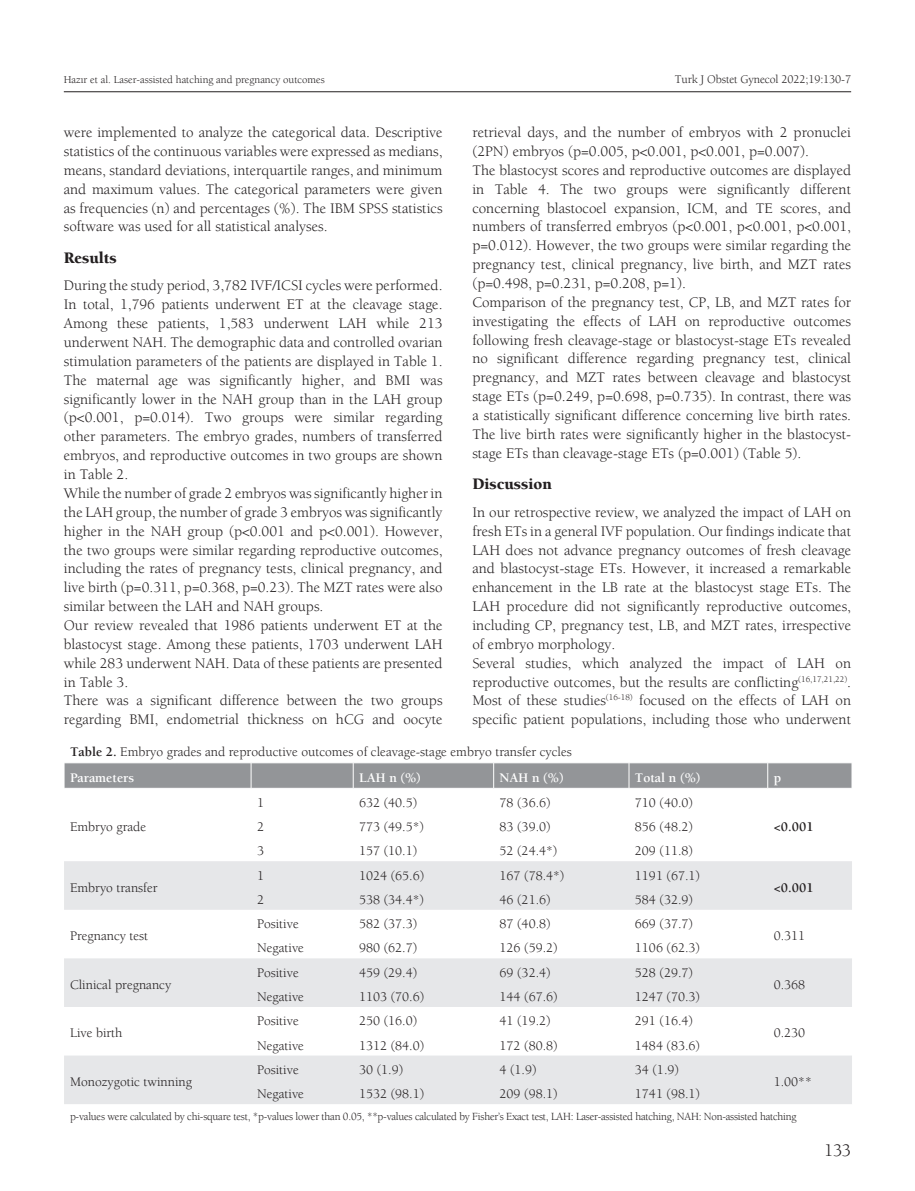
<style>
.page{position:relative;width:915px;height:1191px;background:#fff}
.page>*{position:absolute;margin:0;border:0;box-sizing:border-box;transform-origin:0 0}
.t1{font:18px "Berkeley";color:#231f20}
.ARA-BASLIK{font:900 16.5px "Berkeley";color:#231f20}
.YAZI{font:15px/18.9px "Berkeley";color:#231f20;text-align:justify}
.TABLO-YAZI{font:13.5px "Berkeley";color:#231f20}
.TABLO-BASLIK{font:13.5px "Berkeley";color:#231f20}
.TABLO-ARA{font:700 13.5px "Berkeley";color:#fff}
.TABLO-YAZI-2{font:700 13.5px "Berkeley";color:#231f20}
.t2{font:12px "Berkeley";letter-spacing:-.01em;color:#231f20}
.TABLO-ALTI{font:11.25px "Berkeley";letter-spacing:-.02em;color:#231f20}
.t3{font:10.8px "Berkeley";color:#231f20}
.s1{font-weight:700}
</style>
<div class="page">
<hr style="left:64px;top:91px;width:786px;height:1px;background:#231f20">
<svg style="left:64px;top:861px;width:787px;height:243px;fill:#e6e7e9"></svg>
<svg style="left:64px;top:763px;width:788px;height:25px;background:#95979a"></svg>
<p class="t3" style="left:64px;top:73px;width:262px">Hazır et al. Laser-assisted hatching and pregnancy outcomes</p>
<p class="t2" style="left:674px;top:72px;width:178px">Turk J Obstet Gynecol 2022;19:130-7</p>
<p class="YAZI" style="left:472px;top:123px;width:380px">retrieval days, and the number of embryos with 2 pronuclei (2PN) embryos (p=0.005, p&lt;0.001, p&lt;0.001, p=0.007).</p>
<p class="YAZI" style="left:472px;top:160px;width:380px">The blastocyst scores and reproductive outcomes are displayed in Table 4. The two groups were significantly different concerning blastocoel expansion, ICM, and TE scores, and numbers of transferred embryos (p&lt;0.001, p&lt;0.001, p&lt;0.001, p=0.012). However, the two groups were similar regarding the pregnancy test, clinical pregnancy, live birth, and MZT rates (p=0.498, p=0.231, p=0.208, p=1).</p>
<p class="YAZI" style="left:472px;top:292px;width:380px">Comparison of the pregnancy test, CP, LB, and MZT rates for investigating the effects of LAH on reproductive outcomes following fresh cleavage-stage or blastocyst-stage ETs revealed no significant difference regarding pregnancy test, clinical pregnancy, and MZT rates between cleavage and blastocyst stage ETs (p=0.249, p=0.698, p=0.735). In contrast, there was a statistically significant difference concerning live birth rates.<br>The live birth rates were significantly higher in the blastocyst&shy;stage ETs than cleavage-stage ETs (p=0.001) (Table 5).</p>
<p class="ARA-BASLIK" style="left:472px;top:474px;width:81px">Discussion</p>
<p class="YAZI" style="left:472px;top:502px;width:380px">In our retrospective review, we analyzed the impact of LAH on fresh ETs in a general IVF population. Our findings indicate that LAH does not advance pregnancy outcomes of fresh cleavage and blastocyst-stage ETs. However, it increased a remarkable enhancement in the LB rate at the blastocyst stage ETs. The LAH procedure did not significantly reproductive outcomes, including CP, pregnancy test, LB, and MZT rates, irrespective of embryo morphology.</p>
<p class="YAZI" style="left:472px;top:653px;width:380px">Several studies, which analyzed the impact of LAH on reproductive outcomes, but the results are conflicting<sup>(16,17,21,22)</sup>.<br>Most of these studies<sup>(16-18)</sup> focused on the effects of LAH on specific patient populations, including those who underwent</p>
<p class="TABLO-BASLIK" style="left:70px;top:744px;width:503px"><span class="s1">Table 2.</span> Embryo grades and reproductive outcomes of cleavage-stage embryo transfer cycles</p>
<p class="TABLO-ARA" style="left:70px;top:769px;width:66px">Parameters</p>
<p class="TABLO-ARA" style="left:359px;top:769px;width:63px">LAH n (%)</p>
<p class="TABLO-ARA" style="left:499px;top:769px;width:65px">NAH n (%)</p>
<p class="TABLO-ARA" style="left:634px;top:769px;width:67px">Total n (%)</p>
<p class="TABLO-ARA" style="left:773px;top:769px;width:9px">p</p>
<p class="TABLO-YAZI" style="left:70px;top:818px;width:78px">Embryo grade</p>
<p class="YAZI" style="left:64px;top:123px;width:380px">were implemented to analyze the categorical data. Descriptive statistics of the continuous variables were expressed as medians, means, standard deviations, interquartile ranges, and minimum and maximum values. The categorical parameters were given as frequencies (n) and percentages (%). The IBM SPSS statistics software was used for all statistical analyses.</p>
<p class="ARA-BASLIK" style="left:64px;top:248px;width:54px">Results</p>
<p class="YAZI" style="left:64px;top:276px;width:380px">During the study period, 3,782 IVF/ICSI cycles were performed.<br>In total, 1,796 patients underwent ET at the cleavage stage.<br>Among these patients, 1,583 underwent LAH while 213 underwent NAH. The demographic data and controlled ovarian stimulation parameters of the patients are displayed in Table 1.</p>
<p class="YAZI" style="left:64px;top:370px;width:380px">The maternal age was significantly higher, and BMI was significantly lower in the NAH group than in the LAH group (p&lt;0.001, p=0.014). Two groups were similar regarding other parameters. The embryo grades, numbers of transferred embryos, and reproductive outcomes in two groups are shown in Table 2.</p>
<p class="YAZI" style="left:64px;top:483px;width:380px">While the number of grade 2 embryos was significantly higher in the LAH group, the number of grade 3 embryos was significantly higher in the NAH group (p&lt;0.001 and p&lt;0.001). However, the two groups were similar regarding reproductive outcomes, including the rates of pregnancy tests, clinical pregnancy, and live birth (p=0.311, p=0.368, p=0.23). The MZT rates were also similar between the LAH and NAH groups.</p>
<p class="YAZI" style="left:64px;top:615px;width:380px">Our review revealed that 1986 patients underwent ET at the blastocyst stage. Among these patients, 1703 underwent LAH while 283 underwent NAH. Data of these patients are presented in Table 3.</p>
<p class="YAZI" style="left:64px;top:691px;width:380px">There was a significant difference between the two groups regarding BMI, endometrial thickness on hCG and oocyte</p>
<p class="TABLO-YAZI" style="left:257px;top:794px;width:9px">1</p>
<p class="TABLO-YAZI" style="left:359px;top:794px;width:60px">632 (40.5)</p>
<p class="TABLO-YAZI" style="left:499px;top:794px;width:53px">78 (36.6)</p>
<p class="TABLO-YAZI" style="left:634px;top:794px;width:60px">710 (40.0)</p>
<p class="TABLO-YAZI" style="left:257px;top:818px;width:9px">2</p>
<p class="TABLO-YAZI" style="left:359px;top:818px;width:66px">773 (49.5*)</p>
<p class="TABLO-YAZI" style="left:499px;top:818px;width:53px">83 (39.0)</p>
<p class="TABLO-YAZI" style="left:634px;top:818px;width:60px">856 (48.2)</p>
<p class="TABLO-YAZI-2" style="left:773px;top:818px;width:41px">&lt;0.001</p>
<p class="TABLO-YAZI" style="left:257px;top:843px;width:9px">3</p>
<p class="TABLO-YAZI" style="left:359px;top:843px;width:60px">157 (10.1)</p>
<p class="TABLO-YAZI" style="left:499px;top:843px;width:59px">52 (24.4*)</p>
<p class="TABLO-YAZI" style="left:634px;top:843px;width:60px">209 (11.8)</p>
<p class="TABLO-YAZI" style="left:70px;top:879px;width:89px">Embryo transfer</p>
<p class="TABLO-YAZI" style="left:257px;top:867px;width:9px">1</p>
<p class="TABLO-YAZI" style="left:359px;top:867px;width:67px">1024 (65.6)</p>
<p class="TABLO-YAZI" style="left:499px;top:867px;width:66px">167 (78.4*)</p>
<p class="TABLO-YAZI" style="left:634px;top:867px;width:67px">1191 (67.1)</p>
<p class="TABLO-YAZI" style="left:257px;top:891px;width:9px">2</p>
<p class="TABLO-YAZI" style="left:359px;top:891px;width:66px">538 (34.4*)</p>
<p class="TABLO-YAZI" style="left:499px;top:891px;width:53px">46 (21.6)</p>
<p class="TABLO-YAZI" style="left:634px;top:891px;width:60px">584 (32.9)</p>
<p class="TABLO-YAZI-2" style="left:773px;top:879px;width:41px">&lt;0.001</p>
<p class="TABLO-YAZI" style="left:70px;top:928px;width:80px">Pregnancy test</p>
<p class="TABLO-YAZI" style="left:257px;top:915px;width:43px">Positive</p>
<p class="TABLO-YAZI" style="left:359px;top:915px;width:60px">582 (37.3)</p>
<p class="TABLO-YAZI" style="left:499px;top:915px;width:53px">87 (40.8)</p>
<p class="TABLO-YAZI" style="left:634px;top:915px;width:60px">669 (37.7)</p>
<p class="TABLO-YAZI" style="left:257px;top:940px;width:48px">Negative</p>
<p class="TABLO-YAZI" style="left:359px;top:940px;width:60px">980 (62.7)</p>
<p class="TABLO-YAZI" style="left:499px;top:940px;width:60px">126 (59.2)</p>
<p class="TABLO-YAZI" style="left:634px;top:940px;width:67px">1106 (62.3)</p>
<p class="TABLO-YAZI" style="left:773px;top:928px;width:33px">0.311</p>
<p class="TABLO-YAZI" style="left:70px;top:976px;width:103px">Clinical pregnancy</p>
<p class="TABLO-YAZI" style="left:257px;top:964px;width:43px">Positive</p>
<p class="TABLO-YAZI" style="left:359px;top:964px;width:60px">459 (29.4)</p>
<p class="TABLO-YAZI" style="left:499px;top:964px;width:53px">69 (32.4)</p>
<p class="TABLO-YAZI" style="left:634px;top:964px;width:60px">528 (29.7)</p>
<p class="TABLO-YAZI" style="left:257px;top:988px;width:48px">Negative</p>
<p class="TABLO-YAZI" style="left:359px;top:988px;width:67px">1103 (70.6)</p>
<p class="TABLO-YAZI" style="left:499px;top:988px;width:60px">144 (67.6)</p>
<p class="TABLO-YAZI" style="left:634px;top:988px;width:67px">1247 (70.3)</p>
<p class="TABLO-YAZI" style="left:773px;top:976px;width:33px">0.368</p>
<p class="TABLO-YAZI" style="left:70px;top:1025px;width:54px">Live birth</p>
<p class="TABLO-YAZI" style="left:257px;top:1013px;width:43px">Positive</p>
<p class="TABLO-YAZI" style="left:359px;top:1013px;width:60px">250 (16.0)</p>
<p class="TABLO-YAZI" style="left:499px;top:1013px;width:53px">41 (19.2)</p>
<p class="TABLO-YAZI" style="left:634px;top:1013px;width:60px">291 (16.4)</p>
<p class="TABLO-YAZI" style="left:773px;top:1025px;width:33px">0.230</p>
<p class="TABLO-YAZI" style="left:257px;top:1037px;width:48px">Negative</p>
<p class="TABLO-YAZI" style="left:359px;top:1037px;width:67px">1312 (84.0)</p>
<p class="TABLO-YAZI" style="left:499px;top:1037px;width:60px">172 (80.8)</p>
<p class="TABLO-YAZI" style="left:634px;top:1037px;width:67px">1484 (83.6)</p>
<p class="TABLO-YAZI" style="left:257px;top:1061px;width:43px">Positive</p>
<p class="TABLO-YAZI" style="left:359px;top:1061px;width:46px">30 (1.9)</p>
<p class="TABLO-YAZI" style="left:499px;top:1061px;width:39px">4 (1.9)</p>
<p class="TABLO-YAZI" style="left:634px;top:1061px;width:46px">34 (1.9)</p>
<p class="TABLO-YAZI" style="left:773px;top:1073px;width:40px">1.00**</p>
<p class="TABLO-YAZI" style="left:70px;top:1073px;width:123px">Monozygotic twinning</p>
<p class="TABLO-YAZI" style="left:257px;top:1085px;width:48px">Negative</p>
<p class="TABLO-YAZI" style="left:359px;top:1085px;width:67px">1532 (98.1)</p>
<p class="TABLO-YAZI" style="left:499px;top:1085px;width:60px">209 (98.1)</p>
<p class="TABLO-YAZI" style="left:634px;top:1085px;width:67px">1741 (98.1)</p>
<p class="TABLO-ALTI" style="left:70px;top:1110px;width:727px">p-values were calculated by chi-square test, *p-values lower than 0.05, **p-values calculated by Fisher’s Exact test, LAH: Laser-assisted hatching, NAH: Non-assisted hatching</p>
<p class="t1" style="left:823px;top:1139px;width:29px">133</p>
</div>
